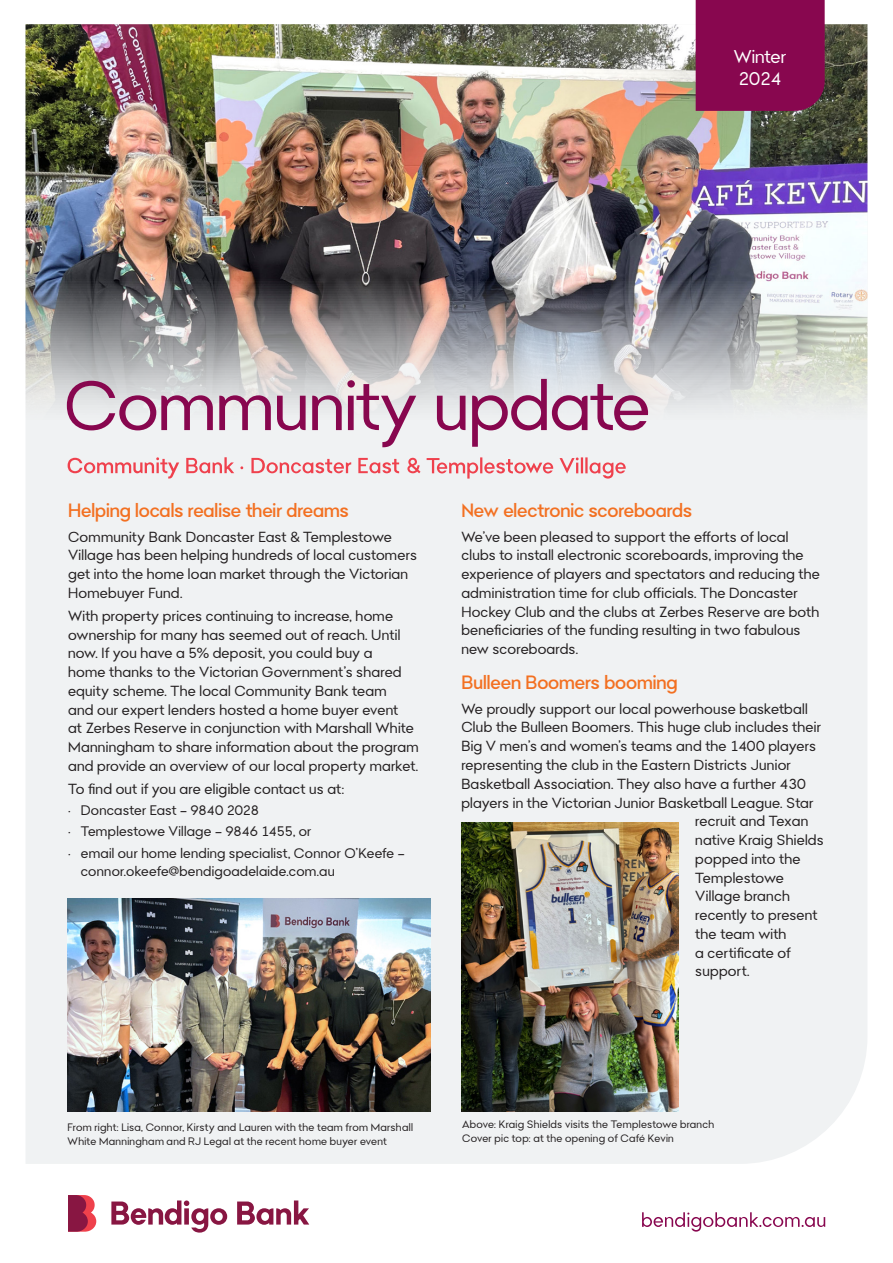
<style>
.page{position:relative;width:893px;height:1263px;background:#fff}
.page>*{position:absolute;margin:0;border:0;box-sizing:border-box;transform-origin:0 0}
.Body{font:68.25px "Bendigo Sans";letter-spacing:-.01em;color:#88074f}
.Heading{font:500 18.75px "Bendigo Sans";letter-spacing:-.005em;color:#f37021}
.t1{font:18px/22.5px "Bendigo Sans";color:#fff}
.Body-2{font:14.25px/18.8px "Bendigo Sans";letter-spacing:.015em;color:#231f20}
.Bullets{font:13.5px/18px "Bendigo Sans";letter-spacing:.02em;color:#231f20}
.t2{font:10.5px/13.5px "Bendigo Sans";letter-spacing:.025em;color:#231f20}
</style>
<div class="page">
<div style="left:26px;top:595px;width:841px;height:569px;background:#f0f2f3"></div>
<img style="left:26px;top:24px;width:841px;height:571px">
<div style="left:696px;top:0;width:129px;height:111px;background:#88074f"></div>
<svg style="left:111px;top:1200px;width:116px;height:32px"></svg>
<svg style="left:237px;top:1200px;width:72px;height:25px"></svg>
<svg style="left:68px;top:1195px;width:28px;height:37px"></svg>
<svg style="left:642px;top:1212px;width:183px;height:19px"></svg>
<svg style="left:68px;top:457px;width:175px;height:22px"></svg>
<svg style="left:251px;top:458px;width:169px;height:15px"></svg>
<svg style="left:427px;top:457px;width:199px;height:22px"></svg>
<img style="left:68px;top:899px;width:362px;height:212px">
<img style="left:462px;top:823px;width:216px;height:288px">
<p class="t1" style="left:734px;top:45px;width:54px">Winter<br>2024</p>
<p class="Body" style="left:64px;top:363px;width:588px">Community update</p>
<p class="Heading" style="left:68px;top:498px;width:282px">Helping locals realise their dreams</p>
<p class="Body-2" style="left:68px;top:527px;width:350px">Community Bank Doncaster East &amp; Templestowe Village has been helping hundreds of local customers get into the home loan market through the Victorian Homebuyer Fund.</p>
<p class="Body-2" style="left:68px;top:606px;width:352px">With property prices continuing to increase, home ownership for many has seemed out of reach. Until now. If you have a 5% deposit, you could buy a<br>home thanks to the Victorian Government’s shared equity scheme. The local Community Bank team<br>and our expert lenders hosted a home buyer event<br>at Zerbes Reserve in conjunction with Marshall White Manningham to share information about the program and provide an overview of our local property market.</p>
<p class="Body-2" style="left:68px;top:779px;width:277px">To find out if you are eligible contact us at:</p>
<p class="Bullets" style="left:68px;top:801px;width:192px">• Doncaster East – 9840 2028</p>
<p class="Bullets" style="left:68px;top:822px;width:245px">• Templestowe Village – 9846 1455, or</p>
<p class="Bullets" style="left:81px;top:844px;width:325px;text-indent:-13px">• email our home lending specialist, Connor O’Keefe – connor.okeefe@bendigoadelaide.com.au</p>
<p class="Heading" style="left:461px;top:498px;width:232px">New electronic scoreboards</p>
<p class="Body-2" style="left:461px;top:527px;width:360px">We’ve been pleased to support the efforts of local clubs to install electronic scoreboards, improving the experience of players and spectators and reducing the administration time for club officials. The Doncaster Hockey Club and the clubs at Zerbes Reserve are both beneficiaries of the funding resulting in two fabulous new scoreboards.</p>
<p class="Heading" style="left:461px;top:670px;width:218px">Bulleen Boomers booming</p>
<p class="Body-2" style="left:461px;top:699px;width:348px">We proudly support our local powerhouse basketball</p>
<p class="Body-2" style="left:461px;top:718px;width:361px">Club the Bulleen Boomers. This huge club includes their</p>
<p class="Body-2" style="left:461px;top:737px;width:356px">Big V men’s and women’s teams and the 1400 players</p>
<p class="Body-2" style="left:461px;top:755px;width:331px">representing the club in the Eastern Districts Junior</p>
<p class="Body-2" style="left:461px;top:774px;width:346px">Basketball Association. They also have a further 430</p>
<p class="Body-2" style="left:461px;top:793px;width:354px">players in the Victorian Junior Basketball League. Star</p>
<p class="Body-2" style="left:695px;top:812px;width:114px">recruit and Texan</p>
<p class="Body-2" style="left:695px;top:830px;width:130px">native Kraig Shields</p>
<p class="Body-2" style="left:695px;top:849px;width:107px">popped into the</p>
<p class="Body-2" style="left:695px;top:868px;width:90px">Templestowe</p>
<p class="Body-2" style="left:695px;top:887px;width:96px">Village branch</p>
<p class="Body-2" style="left:695px;top:905px;width:124px">recently to present</p>
<p class="Body-2" style="left:695px;top:924px;width:93px">the team with</p>
<p class="Body-2" style="left:695px;top:943px;width:97px">a certificate of</p>
<p class="Body-2" style="left:695px;top:962px;width:56px">support.</p>
<p class="t2" style="left:68px;top:1120px;width:347px">From right: Lisa, Connor, Kirsty and Lauren with the team from Marshall<br>White Manningham and RJ Legal at the recent home buyer event</p>
<p class="t2" style="left:462px;top:1118px;width:254px">Above: Kraig Shields visits the Templestowe branch<br>Cover pic top: at the opening of Café Kevin</p>
</div>
